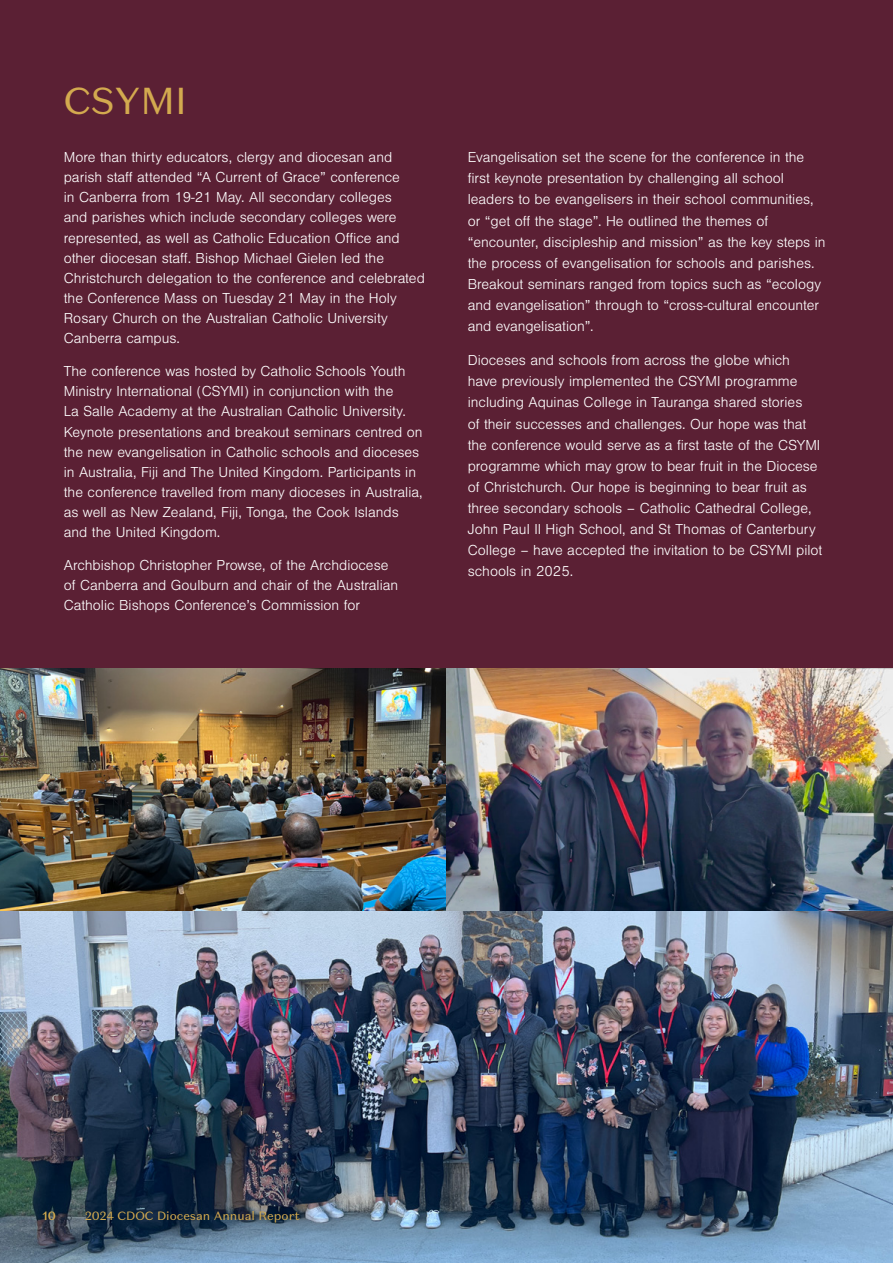
<style>
.page{position:relative;width:893px;height:1263px;background:#fff}
.page>*{position:absolute;margin:0;border:0;box-sizing:border-box;transform-origin:0 0}
.t1{font:37.5px "Domaine Sans Text";color:#d3aa4f}
.t2{font:300 15px/20.1px "Nimbus San";color:#fff}
.t3{font:12px "Domaine Sans Text";color:#d3aa4f}
.t4{font:500 12px "Domaine Sans Text";color:#d3aa4f}
</style>
<div class="page">
<div style="left:0;top:0;width:893px;height:902px;background:#5b2034"></div>
<img style="left:0;top:910px;width:893px;height:353px">
<img style="left:0;top:669px;width:893px;height:241px">
<h1 class="t1" style="left:64px;top:77px;width:125px">CSYMI</h1>
<p class="t2" style="left:64px;top:147px;width:363px">More than thirty educators, clergy and diocesan and parish staff attended “A Current of Grace” conference<br>in Canberra from 19-21 May. All secondary colleges<br>and parishes which include secondary colleges were represented, as well as Catholic Education Office and other diocesan staff. Bishop Michael Gielen led the Christchurch delegation to the conference and celebrated the Conference Mass on Tuesday 21 May in the Holy Rosary Church on the Australian Catholic University Canberra campus.</p>
<p class="t2" style="left:64px;top:361px;width:360px">The conference was hosted by Catholic Schools Youth Ministry International (CSYMI) in conjunction with the<br>La Salle Academy at the Australian Catholic University.<br>Keynote presentations and breakout seminars centred on the new evangelisation in Catholic schools and dioceses in Australia, Fiji and The United Kingdom. Participants in the conference travelled from many dioceses in Australia, as well as New Zealand, Fiji, Tonga, the Cook Islands and the United Kingdom.</p>
<p class="t2" style="left:64px;top:555px;width:336px">Archbishop Christopher Prowse, of the Archdiocese of Canberra and Goulburn and chair of the Australian<br>Catholic Bishops Conference’s Commission for</p>
<p class="t2" style="left:468px;top:147px;width:359px;line-height:21.1px">Evangelisation set the scene for the conference in the first keynote presentation by challenging all school leaders to be evangelisers in their school communities, or “get off the stage”. He outlined the themes of “encounter, discipleship and mission” as the key steps in the process of evangelisation for schools and parishes.<br>Breakout seminars ranged from topics such as “ecology and evangelisation” through to “cross-cultural encounter and evangelisation”.</p>
<p class="t2" style="left:468px;top:350px;width:356px;line-height:21.1px">Dioceses and schools from across the globe which have previously implemented the CSYMI programme including Aquinas College in Tauranga shared stories<br>of their successes and challenges. Our hope was that the conference would serve as a first taste of the CSYMI programme which may grow to bear fruit in the Diocese of Christchurch. Our hope is beginning to bear fruit as three secondary schools – Catholic Cathedral College, John Paul II High School, and St Thomas of Canterbury College – have accepted the invitation to be CSYMI pilot schools in 2025.</p>
<p class="t4" style="left:43px;top:1208px;width:15px">10</p>
<p class="t3" style="left:85px;top:1209px;width:216px">2024 CDOC Diocesan Annual Report</p>
</div>
